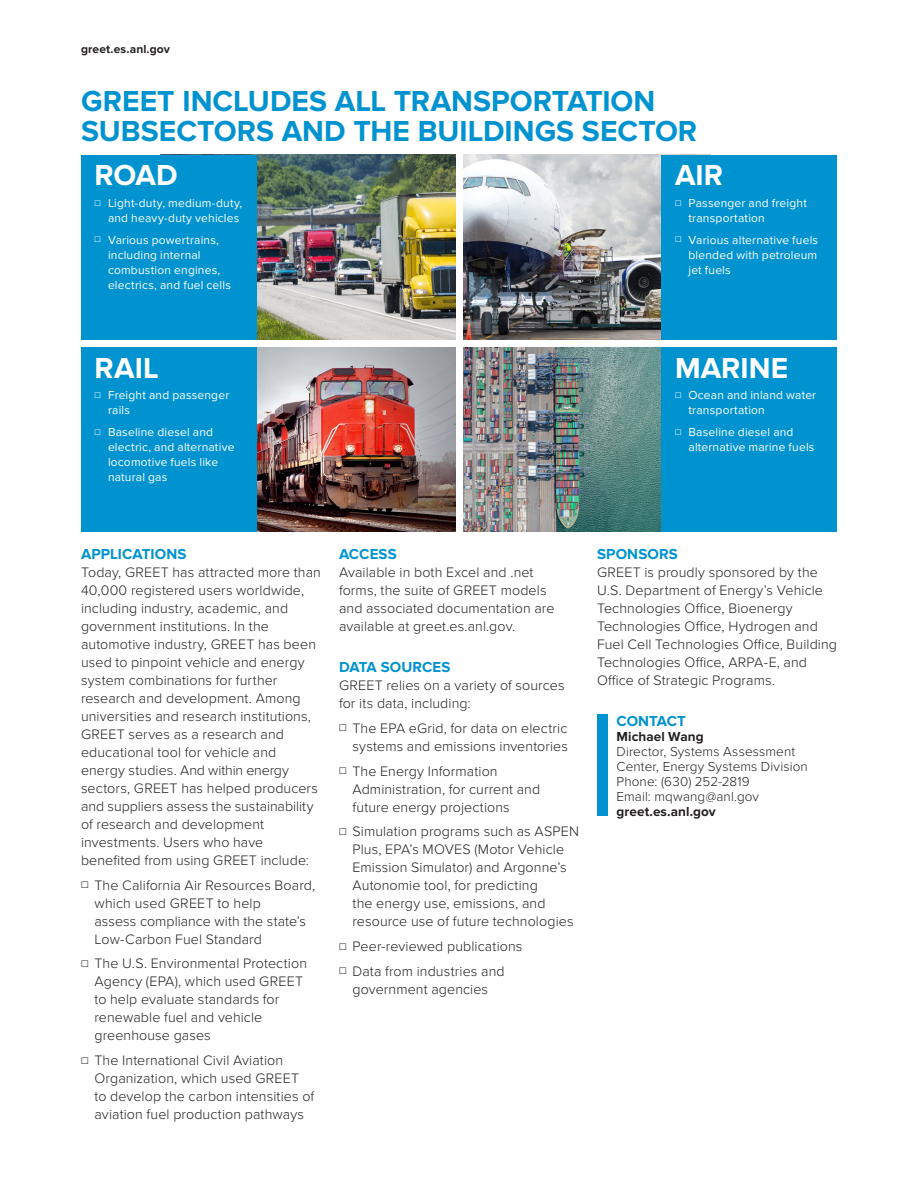
<style>
.page{position:relative;width:918px;height:1188px;background:#fff}
.page>*{position:absolute;margin:0;border:0;box-sizing:border-box;transform-origin:0 0}
._01_subhead{font:700 30px/30px "Proxima Nova";color:#0093d0}
._01_sidebar_text{font:700 30px "Proxima Nova";color:#fff}
._01_subhead-2{font:700 15px "Proxima Nova";letter-spacing:.005em;color:#0093d0}
._01_contact_head{font:700 15px "Proxima Nova";color:#0093d0}
._04_body{font:300 14.25px/18px "Proxima Nova";letter-spacing:.005em;color:#231f20}
._02_contact_info{font:300 13.5px/15px "Proxima Nova";letter-spacing:.01em;color:#231f20}
.t1{font:12px/15px "Proxima Nova";letter-spacing:.015em;color:#fff}
._02_header__www_anl{font:700 12px "Proxima Nova";letter-spacing:.01em;color:#231f20}
.s1{font-weight:300;font-size:9.6px}
.s2{font-size:11.4px}
.s3{font-weight:700}
</style>
<div class="page">
<div style="left:597px;top:714px;width:11px;height:102px;background:#0093d0"></div>
<img style="left:256px;top:155px;width:200px;height:184px">
<img style="left:464px;top:155px;width:198px;height:184px">
<div style="left:81px;top:155px;width:175px;height:184px;background:#0093d0"></div>
<img style="left:256px;top:347px;width:200px;height:184px">
<img style="left:464px;top:347px;width:198px;height:184px">
<div style="left:81px;top:347px;width:175px;height:184px;background:#0093d0"></div>
<div style="left:662px;top:347px;width:175px;height:184px;background:#0093d0"></div>
<div style="left:662px;top:155px;width:175px;height:184px;background:#0093d0"></div>
<p class="_02_header__www_anl" style="left:81px;top:42px;width:90px">greet.es.anl.gov</p>
<p class="_01_subhead" style="left:81px;top:88px;width:618px">GREET INCLUDES ALL TRANSPORTATION<br>SUBSECTORS AND THE BUILDINGS SECTOR</p>
<p class="_01_sidebar_text" style="left:94px;top:158px;width:85px">ROAD</p>
<p class="t1" style="left:94px;top:196px;width:149px;text-align:right"><span class="s1">☐</span> Light-duty, medium-duty, and heavy-duty vehicles</p>
<p class="t1" style="left:108px;top:233px;width:124px;text-indent:-14px"><span class="s1">☐</span> Various powertrains, including internal combustion engines, electrics, and fuel cells</p>
<p class="_01_sidebar_text" style="left:675px;top:158px;width:50px">AIR</p>
<p class="t1" style="left:688px;top:196px;width:120px;text-indent:-14px"><span class="s1">☐</span> Passenger and freight transportation</p>
<p class="t1" style="left:688px;top:233px;width:131px;text-align:justify;text-indent:-14px"><span class="s1">☐</span> Various alternative fuels blended with petroleum jet fuels</p>
<p class="_01_sidebar_text" style="left:94px;top:350px;width:66px">RAIL</p>
<p class="t1" style="left:108px;top:388px;width:123px;text-indent:-14px"><span class="s1">☐</span> Freight and passenger rails</p>
<p class="t1" style="left:108px;top:425px;width:128px;text-indent:-14px"><span class="s1">☐</span> Baseline diesel and electric, and alternative locomotive fuels like natural gas</p>
<p class="_01_sidebar_text" style="left:675px;top:350px;width:115px">MARINE</p>
<p class="t1" style="left:688px;top:388px;width:129px;text-indent:-14px"><span class="s1">☐</span> Ocean and inland water transportation</p>
<p class="t1" style="left:688px;top:425px;width:128px;text-indent:-14px"><span class="s1">☐</span> Baseline diesel and alternative marine fuels</p>
<p class="_01_subhead-2" style="left:81px;top:545px;width:107px">APPLICATIONS</p>
<p class="_04_body" style="left:81px;top:564px;width:241px">Today, GREET has attracted more than 40,000 registered users worldwide, including industry, academic, and government institutions. In the automotive industry, GREET has been used to pinpoint vehicle and energy system combinations for further research and development. Among universities and research institutions, GREET serves as a research and educational tool for vehicle and energy studies. And within energy sectors, GREET has helped producers and suppliers assess the sustainability of research and development investments. Users who have benefited from using GREET include:</p>
<p class="_04_body" style="left:94px;top:876px;width:222px;text-indent:-14px"><span class="s2">☐</span> The California Air Resources Board, which used GREET to help<br>assess compliance with the state’s<br>Low-Carbon Fuel Standard</p>
<p class="_04_body" style="left:94px;top:955px;width:214px;text-indent:-14px"><span class="s2">☐</span> The U.S. Environmental Protection<br>Agency (EPA), which used GREET to help evaluate standards for renewable fuel and vehicle greenhouse gases</p>
<p class="_04_body" style="left:94px;top:1052px;width:221px;text-indent:-14px"><span class="s2">☐</span> The International Civil Aviation Organization, which used GREET to develop the carbon intensities of aviation fuel production pathways</p>
<p class="_01_subhead-2" style="left:339px;top:545px;width:59px">ACCESS</p>
<p class="_04_body" style="left:339px;top:564px;width:217px">Available in both Excel and .net forms, the suite of GREET models and associated documentation are available at greet.es.anl.gov.</p>
<p class="_01_subhead-2" style="left:339px;top:659px;width:113px">DATA SOURCES</p>
<p class="_04_body" style="left:339px;top:677px;width:227px">GREET relies on a variety of sources for its data, including:</p>
<p class="_04_body" style="left:339px;top:720px;width:231px;text-align:right"><span class="s2">☐</span> The EPA eGrid, for data on electric systems and emissions inventories</p>
<p class="_04_body" style="left:352px;top:762px;width:189px;text-indent:-14px"><span class="s2">☐</span> The Energy Information<br>Administration, for current and future energy projections</p>
<p class="_04_body" style="left:352px;top:823px;width:228px;text-indent:-14px"><span class="s2">☐</span> Simulation programs such as ASPEN Plus, EPA’s MOVES (Motor Vehicle Emission Simulator) and Argonne’s Autonomie tool, for predicting<br>the energy use, emissions, and resource use of future technologies</p>
<p class="_04_body" style="left:339px;top:938px;width:185px"><span class="s2">☐</span> Peer-reviewed publications</p>
<p class="_04_body" style="left:339px;top:963px;width:167px;text-align:center"><span class="s2">☐</span> Data from industries and government agencies</p>
<p class="_01_subhead-2" style="left:597px;top:545px;width:82px">SPONSORS</p>
<p class="_04_body" style="left:597px;top:564px;width:242px">GREET is proudly sponsored by the U.S. Department of Energy’s Vehicle Technologies Office, Bioenergy Technologies Office, Hydrogen and Fuel Cell Technologies Office, Building Technologies Office, ARPA-E, and Office of Strategic Programs.</p>
<p class="_01_contact_head" style="left:616px;top:713px;width:71px">CONTACT</p>
<p class="_02_contact_info" style="left:616px;top:730px;width:193px"><span class="s3">Michael Wang<br></span>Director, Systems Assessment<br>Center, Energy Systems Division<br>Phone: (630) 252-2819<br>Email: mqwang@anl.gov <span class="s3">greet.es.anl.gov</span></p>
</div>
